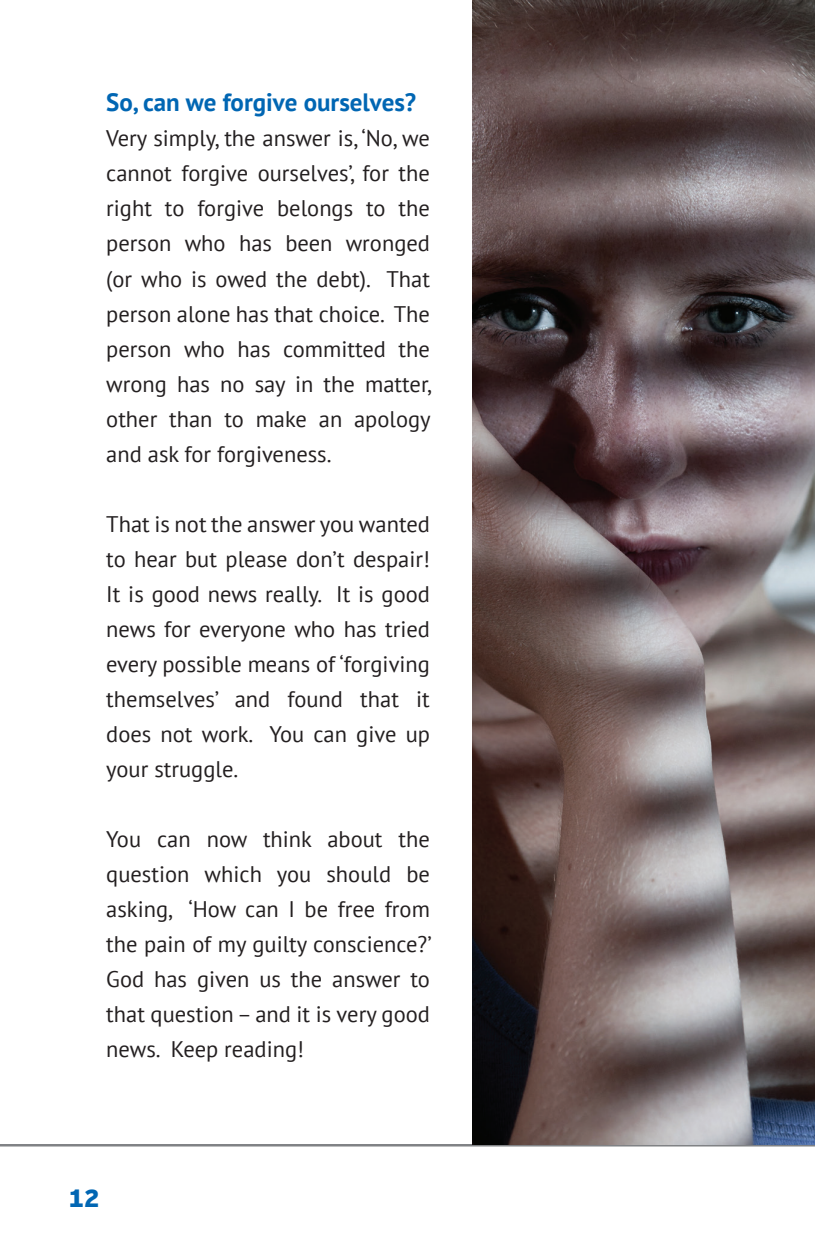
<style>
.page{position:relative;width:815px;height:1241px;background:#fff}
.page>*{position:absolute;margin:0;border:0;box-sizing:border-box;transform-origin:0 0}
.t1{font:700 25px "PT Sans";color:#0166b3}
.t2{font:900 25px "Interstate Mono";color:#0166b3}
.t3{font:22.5px/35px "PT Sans";color:#231f20;text-align:justify}
</style>
<div class="page">
<svg style="left:0;top:1143px;width:815px;height:4px;background:#a0a1a4"></svg>
<img style="left:472px;top:0;width:343px;height:1143px">
<p class="t1" style="left:106px;top:86px;width:311px">So, can we forgive ourselves?</p>
<p class="t3" style="left:106px;top:120px;width:327px">Very simply, the answer is, ‘No, we cannot forgive ourselves’, for the right to forgive belongs to the person who has been wronged (or who is owed the debt). That person alone has that choice. The person who has committed the wrong has no say in the matter, other than to make an apology and ask for forgiveness.</p>
<p class="t3" style="left:106px;top:505px;width:325px">That is not the answer you wanted to hear but please don’t despair!<br>It is good news really. It is good news for everyone who has tried every possible means of ‘forgiving themselves’ and found that it does not work. You can give up your struggle.</p>
<p class="t3" style="left:106px;top:821px;width:327px">You can now think about the question which you should be asking, ‘How can I be free from the pain of my guilty conscience?’ God has given us the answer to that question – and it is very good news. Keep reading!</p>
<p class="t2" style="left:69px;top:1183px;width:33px">12</p>
</div>
